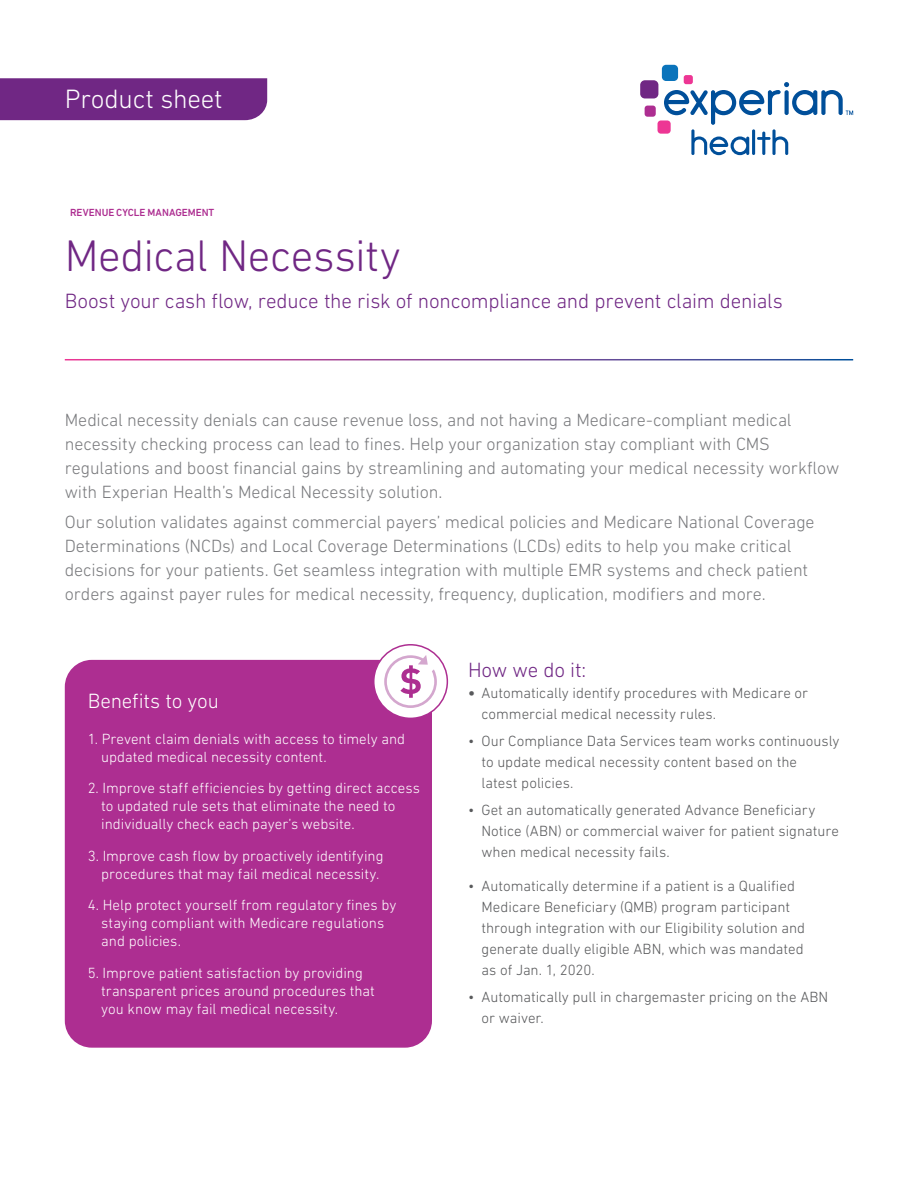
<style>
.page{position:relative;width:918px;height:1188px;background:#fff}
.page>*{position:absolute;margin:0;border:0;box-sizing:border-box;transform-origin:0 0}
.t1{font:300 45px "DIN Next LT Pro";letter-spacing:-.01em;color:#702784}
.t2{font:300 27px "DIN Next LT Pro";letter-spacing:-.01em;color:#fff}
.t3{font:300 21px "DIN Next LT Pro";letter-spacing:-.01em;color:#702784}
.t4{font:300 21px "DIN Next LT Pro";letter-spacing:-.005em;color:#fff}
.t5{font:300 18px/24px "DIN Next LT Pro";letter-spacing:-.01em;color:#797a7d}
.t6{font:300 15px/21px "DIN Next LT Pro";color:#58595b}
.t7{font:300 15px/18px "DIN Next LT Pro";color:#fff}
.t8{font:500 10.5px "DIN Next LT Pro";letter-spacing:-.005em;color:#ad2e91}
.s1{font-weight:700}
</style>
<div class="page">
<div style="left:0;top:78px;width:267px;height:42px;background:#702784"></div>
<div style="left:65px;top:660px;width:367px;height:388px;background:#ad2e91;border-radius:27px"></div>
<div style="left:374px;top:645px;width:73px;height:73px;background:#fff;border-radius:50%"></div>
<div style="left:373px;top:644px;width:75px;height:75px;border:2px solid #ad2e91;border-radius:50%"></div>
<svg style="left:384px;top:655px;width:53px;height:53px"></svg>
<div style="left:662px;top:65px;width:16px;height:16px;background:#0b74bb;border-radius:4px"></div>
<div style="left:640px;top:80px;width:18px;height:18px;background:#702784;border-radius:5px"></div>
<div style="left:645px;top:106px;width:11px;height:11px;background:#ad2e91;border-radius:3px"></div>
<div style="left:658px;top:120px;width:13px;height:14px;background:#ed3694;border-radius:3px"></div>
<div style="left:684px;top:75px;width:9px;height:9px;background:#ed3694;border-radius:2px"></div>
<svg style="left:664px;top:82px;width:189px;height:73px"></svg>
<h2 class="t2" style="left:65px;top:83px;width:159px">Product sheet</h2>
<p class="t8" style="left:70px;top:207px;width:146px">REVENUE CYCLE MANAGEMENT</p>
<h1 class="t1" style="left:65px;top:230px;width:338px">Medical Necessity</h1>
<p class="t3" style="left:65px;top:289px;width:720px">Boost your cash flow, reduce the risk of noncompliance and prevent claim denials</p>
<p class="t5" style="left:65px;top:407px;width:776px">Medical necessity denials can cause revenue loss, and not having a Medicare-compliant medical necessity checking process can lead to fines. Help your organization stay compliant with CMS regulations and boost financial gains by streamlining and automating your medical necessity workflow with Experian Health’s Medical Necessity solution.</p>
<p class="t5" style="left:65px;top:510px;width:751px">Our solution validates against commercial payers’ medical policies and Medicare National Coverage Determinations (NCDs) and Local Coverage Determinations (LCDs) edits to help you make critical decisions for your patients. Get seamless integration with multiple EMR systems and check patient orders against payer rules for medical necessity, frequency, duplication, modifiers and more.</p>
<p class="t4" style="left:88px;top:689px;width:133px">Benefits to you</p>
<p class="t7" style="left:101px;top:730px;width:305px;text-indent:-13px">1. Prevent claim denials with access to timely and updated medical necessity content.</p>
<p class="t7" style="left:101px;top:779px;width:320px;text-indent:-13px">2. Improve staff efficiencies by getting direct access to updated rule sets that eliminate the need to individually check each payer’s website.</p>
<p class="t7" style="left:88px;top:847px;width:297px;text-align:right">3. Improve cash flow by proactively identifying procedures that may fail medical necessity.</p>
<p class="t7" style="left:101px;top:896px;width:297px;text-indent:-13px">4. Help protect yourself from regulatory fines by staying compliant with Medicare regulations and policies.</p>
<p class="t7" style="left:101px;top:964px;width:275px;text-indent:-13px">5. Improve patient satisfaction by providing transparent prices around procedures that you know may fail medical necessity.</p>
<p class="t3" style="left:468px;top:658px;width:120px">How we do it:</p>
<p class="t6" style="left:482px;top:682px;width:328px;text-indent:-14px"><span class="s1">•</span> Automatically identify procedures with Medicare or commercial medical necessity rules.</p>
<p class="t6" style="left:482px;top:730px;width:360px;text-indent:-14px">• Our Compliance Data Services team works continuously to update medical necessity content based on the<br>latest policies.</p>
<p class="t6" style="left:482px;top:799px;width:359px;text-indent:-14px">• Get an automatically generated Advance Beneficiary<br>Notice (ABN) or commercial waiver for patient signature when medical necessity fails.</p>
<p class="t6" style="left:482px;top:875px;width:325px;text-indent:-14px">• Automatically determine if a patient is a Qualified Medicare Beneficiary (QMB) program participant through integration with our Eligibility solution and generate dually eligible ABN, which was mandated as of Jan. 1, 2020.</p>
<p class="t6" style="left:482px;top:986px;width:348px;text-indent:-14px">• Automatically pull in chargemaster pricing on the ABN or waiver.</p>
</div>
